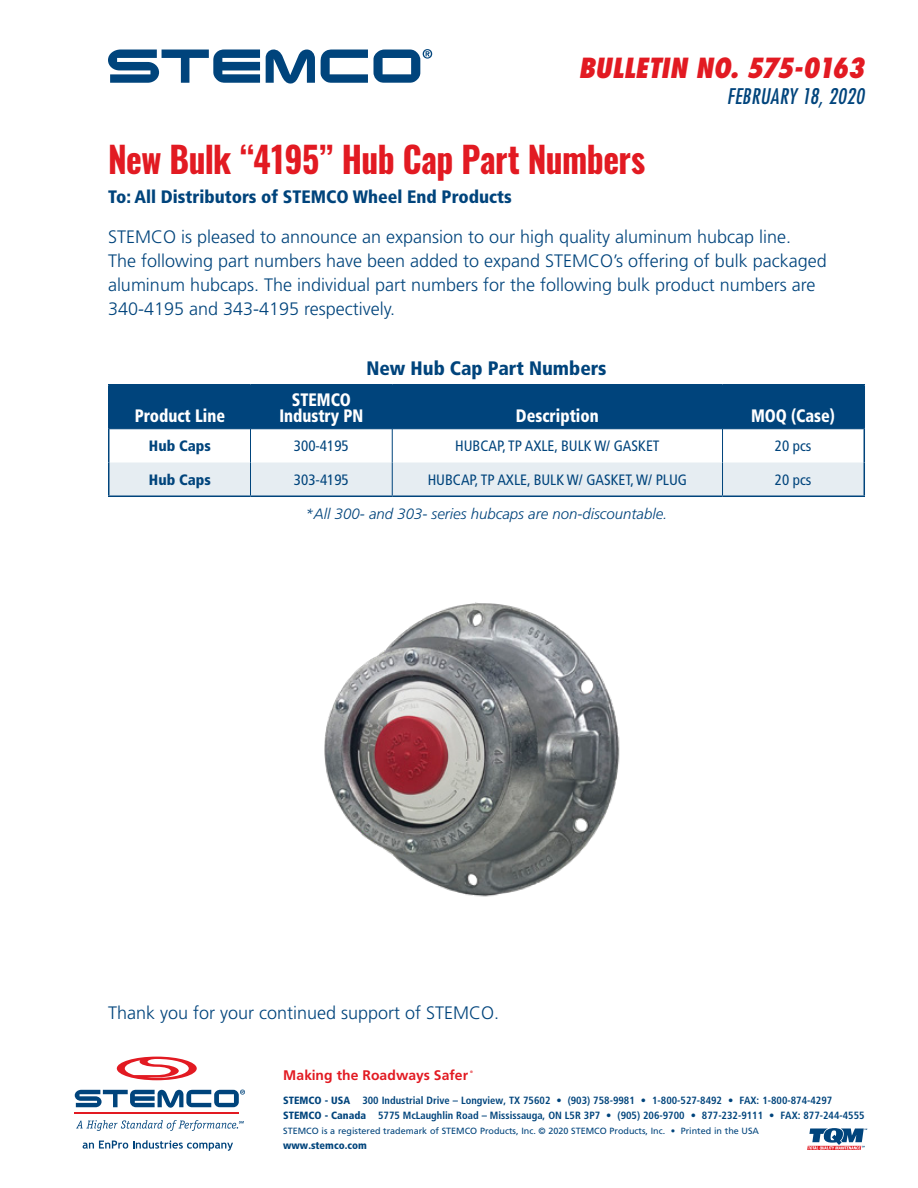
<style>
.page{position:relative;width:918px;height:1188px;background:#fff}
.page>*{position:absolute;margin:0;border:0;box-sizing:border-box;transform-origin:0 0}
.t1{font:700 36px "Oswald";letter-spacing:-.02em;color:#e21a22;scale:.93 1}
.t2{font:italic 800 condensed 27px "Futura Std";letter-spacing:-.015em;color:#e21a22}
.t3{font:italic condensed 21px "Futura Std";letter-spacing:.015em;color:#00447c}
.Data{font:900 condensed 19.5px "Frutiger LT Std";color:#00447c}
.Body_Text{font:300 18px/24px "Frutiger LT Std";color:#00447c}
.Table_Body{font:900 condensed 18px "Frutiger LT Std";color:#fff;scale:.9 1}
.t4{font:900 condensed 18px "Frutiger LT Std";color:#00447c}
.Table_Body-2{font:condensed 15px "Frutiger LT Std";color:#00447c}
.Table_Body-3{font:italic 300 15px "Frutiger LT Std";color:#00447c}
.Table_Body-4{font:900 condensed 15px "Frutiger LT Std";color:#00447c}
.t5{font:700 13.95px "Frutiger LT Std";letter-spacing:.005em;color:#e21a22}
.t6{font:700 condensed 10.5px/15px "Frutiger LT Std";color:#00447c}
.t7{font:900 condensed 10.5px "Frutiger LT Std";color:#00447c}
.t8{font:9px "Frutiger LT Std";color:#00447c}
.t9{font:700 3.45px "Frutiger LT Std";color:#e21a22}
.s1{font-weight:900}
</style>
<div class="page">
<svg style="left:108px;top:49px;width:324px;height:35px"></svg>
<svg style="left:807px;top:1128px;width:60px;height:22px"></svg>
<svg style="left:117px;top:1057px;width:80px;height:23px"></svg>
<hr style="left:75px;top:1112px;width:164px;height:2px;background:#e21a22">
<svg style="left:76px;top:1120px;width:168px;height:11px"></svg>
<svg style="left:75px;top:1090px;width:170px;height:18px"></svg>
<svg style="left:83px;top:1140px;width:150px;height:11px"></svg>
<div style="left:110px;top:386px;width:754px;height:43px;background:#00447c"></div>
<div style="left:110px;top:463px;width:754px;height:33px;background:#e6edf2"></div>
<hr style="left:110px;top:429px;width:140px;height:1px;background:#00447c">
<hr style="left:250px;top:429px;width:142px;height:1px;background:#00447c">
<hr style="left:392px;top:429px;width:331px;height:1px;background:#00447c">
<hr style="left:723px;top:429px;width:141px;height:1px;background:#00447c">
<hr style="left:250px;top:429px;width:1px;height:34px;background:#00447c">
<hr style="left:392px;top:429px;width:1px;height:34px;background:#00447c">
<hr style="left:722px;top:429px;width:1px;height:34px;background:#00447c">
<hr style="left:250px;top:463px;width:1px;height:33px;background:#00447c">
<hr style="left:392px;top:463px;width:1px;height:33px;background:#00447c">
<hr style="left:722px;top:463px;width:1px;height:33px;background:#00447c">
<hr style="left:108px;top:384px;width:142px;height:2px;background:#00447c">
<hr style="left:108px;top:385px;width:2px;height:44px;background:#00447c">
<hr style="left:250px;top:384px;width:142px;height:2px;background:#00447c">
<hr style="left:392px;top:384px;width:331px;height:2px;background:#00447c">
<hr style="left:723px;top:384px;width:142px;height:2px;background:#00447c">
<hr style="left:108px;top:429px;width:2px;height:34px;background:#00447c">
<hr style="left:108px;top:463px;width:2px;height:33px;background:#00447c">
<hr style="left:864px;top:385px;width:1px;height:44px;background:#00447c">
<hr style="left:864px;top:429px;width:1px;height:34px;background:#00447c">
<hr style="left:864px;top:463px;width:1px;height:33px;background:#00447c">
<hr style="left:108px;top:496px;width:142px;height:1px;background:#00447c">
<hr style="left:250px;top:496px;width:142px;height:1px;background:#00447c">
<hr style="left:392px;top:496px;width:331px;height:1px;background:#00447c">
<hr style="left:723px;top:496px;width:142px;height:1px;background:#00447c">
<img style="left:324px;top:602px;width:296px;height:295px">
<h2 class="t2" style="left:578px;top:51px;width:287px">BULLETIN NO. 575-0163</h2>
<p class="t3" style="left:727px;top:84px;width:139px">FEBRUARY 18, 2020</p>
<p class="t1" style="left:108px;top:135px;width:579px">New Bulk “4195” Hub Cap Part Numbers</p>
<p class="t4" style="left:108px;top:186px;width:405px">To: All Distributors of STEMCO Wheel End Products</p>
<p class="Body_Text" style="left:108px;top:225px;width:720px">STEMCO is pleased to announce an expansion to our high quality aluminum hubcap line.<br>The following part numbers have been added to expand STEMCO’s offering of bulk packaged aluminum hubcaps. The individual part numbers for the following bulk product numbers are 340-4195 and 343-4195 respectively.</p>
<p class="Table_Body" style="left:135px;top:405px;width:102px">Product Line</p>
<p class="Data" style="left:366px;top:357px;width:242px">New Hub Cap Part Numbers</p>
<p class="Table_Body" style="left:292px;top:388px;width:68px">STEMCO</p>
<p class="Table_Body" style="left:279px;top:405px;width:95px">Industry PN</p>
<p class="Table_Body" style="left:516px;top:405px;width:94px">Description</p>
<p class="Table_Body" style="left:751px;top:405px;width:95px">MOQ (Case)</p>
<p class="Table_Body-4" style="left:149px;top:437px;width:63px">Hub Caps</p>
<p class="Table_Body-2" style="left:294px;top:437px;width:56px">300-4195</p>
<p class="Table_Body-2" style="left:455px;top:437px;width:206px">HUBCAP, TP AXLE, BULK W/ GASKET</p>
<p class="Table_Body-2" style="left:775px;top:437px;width:38px">20 pcs</p>
<p class="Table_Body-4" style="left:149px;top:471px;width:63px">Hub Caps</p>
<p class="Table_Body-2" style="left:294px;top:471px;width:56px">303-4195</p>
<p class="Table_Body-2" style="left:428px;top:471px;width:261px">HUBCAP, TP AXLE, BULK W/ GASKET, W/ PLUG</p>
<p class="Table_Body-2" style="left:775px;top:471px;width:38px">20 pcs</p>
<p class="Table_Body-3" style="left:306px;top:505px;width:363px">*All 300- and 303- series hubcaps are non-discountable.</p>
<p class="Body_Text" style="left:108px;top:1001px;width:393px">Thank you for your continued support of STEMCO.</p>
<p class="t5" style="left:283px;top:1066px;width:186px">Making the Roadways Safer</p>
<p class="t9" style="left:470px;top:1069px;width:4px">®</p>
<p class="t6" style="left:283px;top:1093px;width:583px"><span class="s1">STEMCO - USA</span> 300 Industrial Drive – Longview, TX 75602 • (903) 758-9981 • 1-800-527-8492 • FAX: 1-800-874-4297<br><span class="s1">STEMCO - Canada</span> 5775 McLaughlin Road – Mississauga, ON L5R 3P7 • (905) 206-9700 • 877-232-9111 • FAX: 877-244-4555</p>
<p class="t8" style="left:283px;top:1125px;width:477px">STEMCO is a registered trademark of STEMCO Products, Inc. © 2020 STEMCO Products, Inc. • Printed in the USA</p>
<p class="t7" style="left:283px;top:1139px;width:85px">www.stemco.com</p>
</div>
